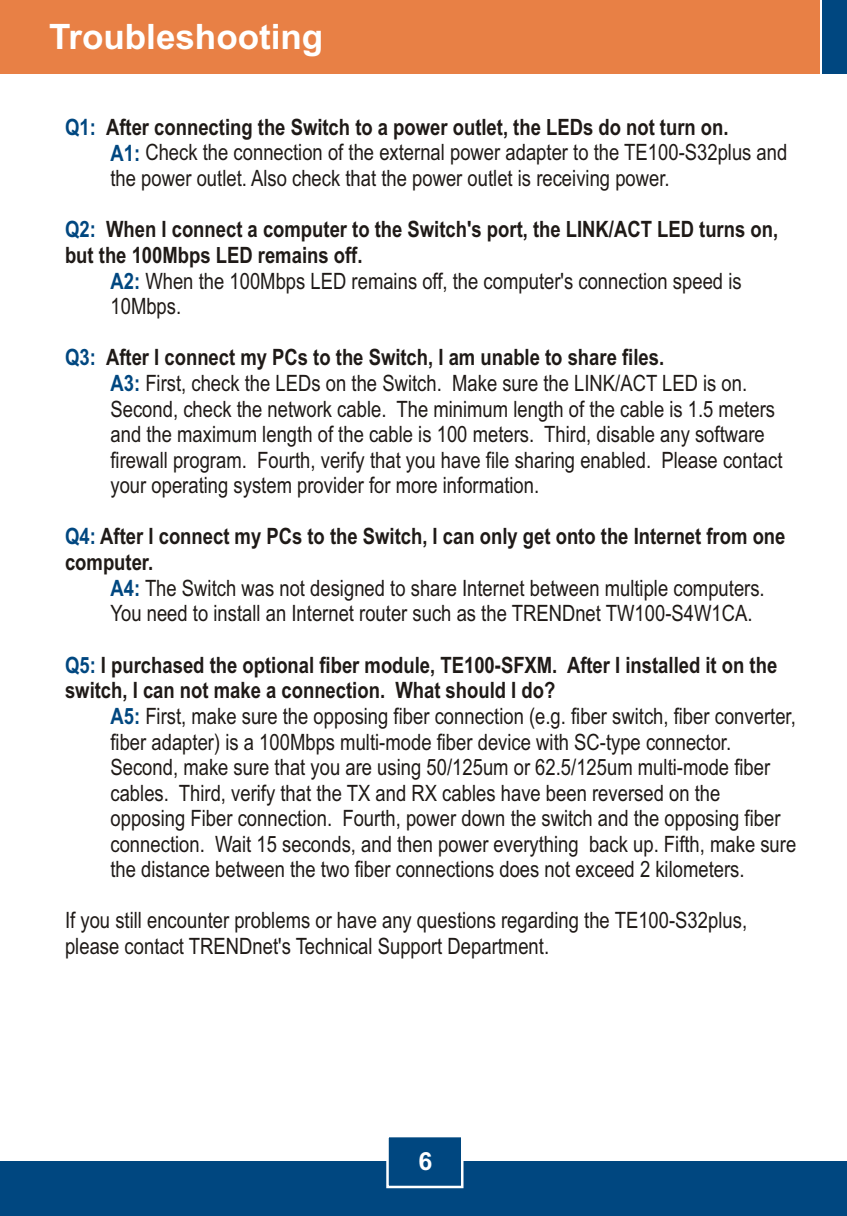
<style>
.page{position:relative;width:847px;height:1216px;background:#fff}
.page>*{position:absolute;margin:0;border:0;box-sizing:border-box;transform-origin:0 0}
.t1{font:700 35px "Arial";color:#fff}
.t2{font:700 25px "Arial";color:#fff}
.t3{font:22.5px/25.5px "Arial Narrow";color:#1f1a17}
.t4{font:700 22.5px/25.8px "Arial Narrow";color:#1f1a17}
.t5{font:700 22.5px "Arial Narrow";color:#004780}
.s1{font-weight:700;color:#004780}
.s2{color:#004780}
</style>
<div class="page">
<div style="left:0;top:1161px;width:847px;height:54px;background:#004780"></div>
<div style="left:0;top:0;width:819px;height:74px;background:#e88045"></div>
<div style="left:822px;top:0;width:25px;height:74px;background:#004780"></div>
<svg style="left:386px;top:1137px;width:78px;height:52px"></svg>
<h1 class="t1" style="left:49px;top:24px;width:276px">Troubleshooting</h1>
<p class="t4" style="left:106px;top:116px;width:624px">After connecting the Switch to a power outlet, the LEDs do not turn on.</p>
<p class="t3" style="left:110px;top:167px;width:561px">the power outlet. Also check that the power outlet is receiving power.</p>
<p class="t4" style="left:65px;top:218px;width:714px;text-indent:41px">When I connect a computer to the Switch's port, the LINK/ACT LED turns on, but the 100Mbps LED remains off.</p>
<p class="t3" style="left:110px;top:295px;width:72px">10Mbps.</p>
<p class="t4" style="left:106px;top:347px;width:559px">After I connect my PCs to the Switch, I am unable to share files.</p>
<p class="t3" style="left:110px;top:398px;width:673px">Second, check the network cable. The minimum length of the cable is 1.5 meters and the maximum length of the cable is 100 meters. Third, disable any software firewall program. Fourth, verify that you have file sharing enabled. Please contact your operating system provider for more information.</p>
<p class="t5" style="left:65px;top:119px;width:32px">Q1:</p>
<p class="t3" style="left:110px;top:142px;width:678px"><span class="s1">A1:</span> Check the connection of the external power adapter to the TE100-S32plus and</p>
<p class="t5" style="left:65px;top:221px;width:32px">Q2:</p>
<p class="t3" style="left:110px;top:270px;width:632px"><span class="s1">A2:</span> When the 100Mbps LED remains off, the computer's connection speed is</p>
<p class="t5" style="left:65px;top:349px;width:32px">Q3:</p>
<p class="t3" style="left:110px;top:372px;width:638px"><span class="s1">A3:</span> First, check the LEDs on the Switch. Make sure the LINK/ACT LED is on.</p>
<p class="t4" style="left:65px;top:525px;width:722px"><span class="s2">Q4:</span> After I connect my PCs to the Switch, I can only get onto the Internet from one</p>
<p class="t3" style="left:110px;top:577px;width:655px"><span class="s1">A4:</span> The Switch was not designed to share Internet between multiple computers.</p>
<p class="t4" style="left:65px;top:551px;width:90px">computer.</p>
<p class="t3" style="left:110px;top:602px;width:643px">You need to install an Internet router such as the TRENDnet TW100-S4W1CA.</p>
<p class="t4" style="left:65px;top:654px;width:713px"><span class="s2">Q5:</span> I purchased the optional fiber module, TE100-SFXM. After I installed it on the</p>
<p class="t3" style="left:110px;top:705px;width:687px"><span class="s1">A5:</span> First, make sure the opposing fiber connection (e.g. fiber switch, fiber converter,</p>
<p class="t4" style="left:65px;top:679px;width:492px">switch, I can not make a connection. What should I do?</p>
<p class="t3" style="left:110px;top:730px;width:687px">fiber adapter) is a 100Mbps multi-mode fiber device with SC-type connector.<br>Second, make sure that you are using 50/125um or 62.5/125um multi-mode fiber cables. Third, verify that the TX and RX cables have been reversed on the opposing Fiber connection. Fourth, power down the switch and the opposing fiber connection. Wait 15 seconds, and then power everything back up. Fifth, make sure the distance between the two fiber connections does not exceed 2 kilometers.</p>
<p class="t3" style="left:65px;top:909px;width:683px">If you still encounter problems or have any questions regarding the TE100-S32plus, please contact TRENDnet's Technical Support Department.</p>
<p class="t2" style="left:418px;top:1151px;width:15px">6</p>
</div>
